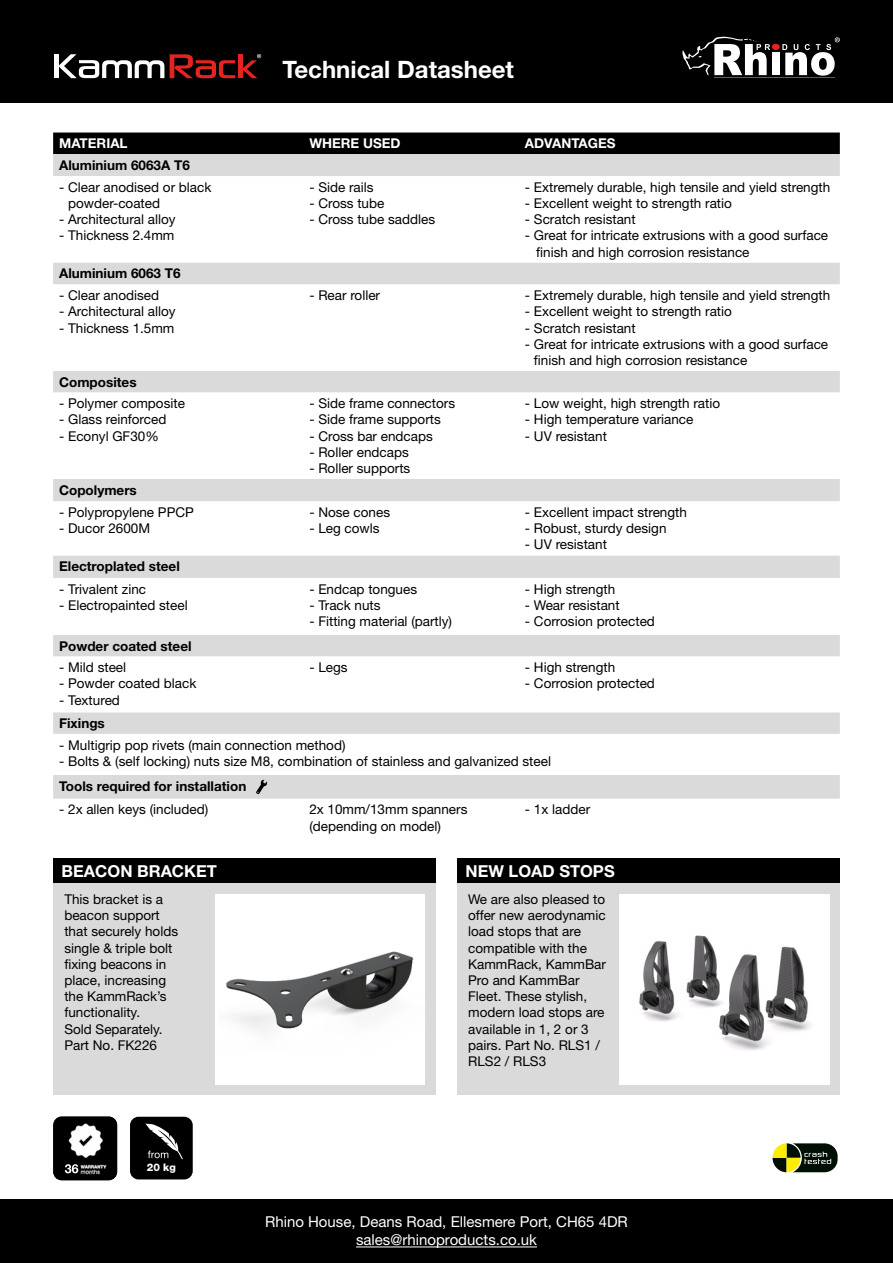
<style>
.page{position:relative;width:893px;height:1263px;background:#fff}
.page>*{position:absolute;margin:0;border:0;box-sizing:border-box;transform-origin:0 0}
.t1{font:700 24px "Helvetica Neue LT Pro";color:#fff}
.t2{font:700 16.5px "Helvetica Neue LT Pro";color:#fff}
.t3{font:15px/18px "Helvetica Neue LT Pro";color:#fff;text-align:center}
.t4{font:13.5px/16.2px "Helvetica Neue LT Pro";color:#000}
.t5{font:700 13.5px "Helvetica Neue LT Pro";color:#000}
.t6{font:700 13.5px "Helvetica Neue LT Pro";color:#fff}
.t7{font:800 10.5px "Helvetica Neue LT Pro";color:#fff}
</style>
<div class="page">
<div style="left:0;top:0;width:893px;height:102px;background:#000"></div>
<div style="left:772px;top:52px;width:8px;height:23px;background:#fff"></div>
<svg style="left:782px;top:37px;width:58px;height:39px"></svg>
<svg style="left:682px;top:37px;width:88px;height:38px"></svg>
<div style="left:772px;top:44px;width:8px;height:6px;background:#e5231f;border-radius:50%"></div>
<hr style="left:714px;top:77px;width:121px;height:1px;background:#e5231f">
<div style="left:0;top:1199px;width:893px;height:64px;background:#000"></div>
<hr style="left:238px;top:54px;width:4px;height:24px;background:#e5231f">
<svg style="left:170px;top:54px;width:65px;height:24px"></svg>
<div style="left:54px;top:54px;width:5px;height:24px;background:#fff"></div>
<svg style="left:59px;top:54px;width:105px;height:24px"></svg>
<svg style="left:242px;top:54px;width:19px;height:24px"></svg>
<div style="left:53px;top:858px;width:383px;height:25px;background:#000"></div>
<div style="left:457px;top:858px;width:383px;height:25px;background:#000"></div>
<div style="left:53px;top:883px;width:383px;height:212px;background:#dadada"></div>
<div style="left:457px;top:883px;width:383px;height:212px;background:#dadada"></div>
<div style="left:53px;top:133px;width:787px;height:21px;background:#000"></div>
<div style="left:53px;top:154px;width:787px;height:22px;background:#dadada"></div>
<svg style="left:53px;top:263px;width:787px;height:536px"></svg>
<svg style="left:256px;top:780px;width:11px;height:14px"></svg>
<hr style="left:356px;top:1246px;width:181px;height:1px;background:#fff">
<svg style="left:772px;top:1143px;width:66px;height:29px;background:#596032"></svg>
<svg style="left:53px;top:1116px;width:64px;height:64px"></svg>
<div style="left:215px;top:894px;width:210px;height:190px;background:#fff"></div>
<img style="left:226px;top:951px;width:188px;height:81px">
<img style="left:619px;top:894px;width:210px;height:190px">
<div style="left:130px;top:1117px;width:63px;height:62px;background:#000;border-radius:9px"></div>
<svg style="left:146px;top:1123px;width:37px;height:36px"></svg>
<h1 class="t1" style="left:282px;top:54px;width:233px">Technical Datasheet</h1>
<p class="t6" style="left:59px;top:135px;width:70px">MATERIAL</p>
<p class="t6" style="left:309px;top:135px;width:93px">WHERE USED</p>
<p class="t6" style="left:525px;top:135px;width:92px">ADVANTAGES</p>
<p class="t5" style="left:59px;top:156px;width:132px">Aluminium 6063A T6</p>
<p class="t4" style="left:68px;top:178px;width:145px;text-indent:-9px">- Clear anodised or black powder-coated</p>
<p class="t4" style="left:59px;top:211px;width:118px">- Architectural alloy</p>
<p class="t4" style="left:59px;top:227px;width:117px">- Thickness 2.4mm</p>
<p class="t4" style="left:309px;top:178px;width:66px">- Side rails</p>
<p class="t4" style="left:309px;top:195px;width:77px">- Cross tube</p>
<p class="t4" style="left:309px;top:211px;width:127px">- Cross tube saddles</p>
<p class="t4" style="left:525px;top:178px;width:307px">- Extremely durable, high tensile and yield strength</p>
<p class="t4" style="left:525px;top:195px;width:209px">- Excellent weight to strength ratio</p>
<p class="t4" style="left:525px;top:211px;width:112px">- Scratch resistant</p>
<p class="t4" style="left:536px;top:227px;width:293px;text-indent:-11px">- Great for intricate extrusions with a good surface finish and high corrosion resistance</p>
<p class="t5" style="left:59px;top:265px;width:123px">Aluminium 6063 T6</p>
<p class="t4" style="left:59px;top:287px;width:102px">- Clear anodised</p>
<p class="t4" style="left:59px;top:303px;width:118px">- Architectural alloy</p>
<p class="t4" style="left:59px;top:319px;width:117px">- Thickness 1.5mm</p>
<p class="t5" style="left:59px;top:373px;width:79px">Composites</p>
<p class="t4" style="left:59px;top:395px;width:127px">- Polymer composite</p>
<p class="t4" style="left:59px;top:411px;width:109px">- Glass reinforced</p>
<p class="t4" style="left:59px;top:427px;width:101px">- Econyl GF30%</p>
<p class="t5" style="left:59px;top:481px;width:79px">Copolymers</p>
<p class="t4" style="left:59px;top:504px;width:136px">- Polypropylene PPCP</p>
<p class="t4" style="left:59px;top:520px;width:93px">- Ducor 2600M</p>
<p class="t5" style="left:59px;top:558px;width:122px">Electroplated steel</p>
<p class="t4" style="left:59px;top:580px;width:88px">- Trivalent zinc</p>
<p class="t4" style="left:59px;top:597px;width:130px">- Electropainted steel</p>
<p class="t5" style="left:59px;top:637px;width:134px">Powder coated steel</p>
<p class="t4" style="left:59px;top:659px;width:69px">- Mild steel</p>
<p class="t4" style="left:59px;top:675px;width:139px">- Powder coated black</p>
<p class="t4" style="left:59px;top:691px;width:62px">- Textured</p>
<p class="t4" style="left:309px;top:287px;width:72px">- Rear roller</p>
<p class="t4" style="left:525px;top:287px;width:307px">- Extremely durable, high tensile and yield strength</p>
<p class="t4" style="left:525px;top:303px;width:209px">- Excellent weight to strength ratio</p>
<p class="t4" style="left:525px;top:319px;width:112px">- Scratch resistant</p>
<p class="t4" style="left:534px;top:335px;width:296px;text-indent:-9px">- Great for intricate extrusions with a good surface finish and high corrosion resistance</p>
<p class="t4" style="left:309px;top:395px;width:147px">- Side frame connectors</p>
<p class="t4" style="left:309px;top:411px;width:133px">- Side frame supports</p>
<p class="t4" style="left:309px;top:427px;width:125px">- Cross bar endcaps</p>
<p class="t4" style="left:309px;top:444px;width:101px">- Roller endcaps</p>
<p class="t4" style="left:309px;top:460px;width:103px">- Roller supports</p>
<p class="t4" style="left:309px;top:504px;width:82px">- Nose cones</p>
<p class="t4" style="left:309px;top:520px;width:72px">- Leg cowls</p>
<p class="t4" style="left:309px;top:580px;width:109px">- Endcap tongues</p>
<p class="t4" style="left:309px;top:597px;width:73px">- Track nuts</p>
<p class="t4" style="left:309px;top:613px;width:144px">- Fitting material (partly)</p>
<p class="t4" style="left:525px;top:395px;width:197px">- Low weight, high strength ratio</p>
<p class="t4" style="left:525px;top:411px;width:170px">- High temperature variance</p>
<p class="t4" style="left:525px;top:427px;width:84px">- UV resistant</p>
<p class="t4" style="left:525px;top:504px;width:164px">- Excellent impact strength</p>
<p class="t4" style="left:525px;top:520px;width:143px">- Robust, sturdy design</p>
<p class="t4" style="left:525px;top:536px;width:84px">- UV resistant</p>
<p class="t4" style="left:525px;top:580px;width:92px">- High strength</p>
<p class="t4" style="left:525px;top:597px;width:96px">- Wear resistant</p>
<p class="t4" style="left:525px;top:613px;width:132px">- Corrosion protected</p>
<p class="t4" style="left:309px;top:659px;width:40px">- Legs</p>
<p class="t4" style="left:525px;top:659px;width:92px">- High strength</p>
<p class="t4" style="left:525px;top:675px;width:132px">- Corrosion protected</p>
<p class="t5" style="left:59px;top:715px;width:47px">Fixings</p>
<p class="t4" style="left:59px;top:736px;width:288px">- Multigrip pop rivets (main connection method)</p>
<p class="t4" style="left:59px;top:752px;width:493px">- Bolts &amp; (self locking) nuts size M8, combination of stainless and galvanized steel</p>
<p class="t5" style="left:59px;top:777px;width:189px">Tools required for installation</p>
<p class="t4" style="left:59px;top:801px;width:151px">- 2x allen keys (included)</p>
<p class="t4" style="left:309px;top:801px;width:160px">2x 10mm/13mm spanners (depending on model)</p>
<p class="t4" style="left:525px;top:801px;width:67px">- 1x ladder</p>
<p class="t2" style="left:62px;top:860px;width:157px">BEACON BRACKET</p>
<p class="t2" style="left:465px;top:860px;width:151px">NEW LOAD STOPS</p>
<p class="t4" style="left:64px;top:891px;width:115px">This bracket is a beacon support that securely holds single &amp; triple bolt fixing beacons in place, increasing the KammRack’s functionality.<br>Sold Separately.<br>Part No. FK226</p>
<p class="t4" style="left:468px;top:891px;width:139px">We are also pleased to offer new aerodynamic load stops that are compatible with the<br>KammRack, KammBar<br>Pro and KammBar<br>Fleet. These stylish, modern load stops are available in 1, 2 or 3 pairs. Part No. RLS1 /<br>RLS2 / RLS3</p>
<p class="t7" style="left:147px;top:1161px;width:31px">20 kg</p>
<p class="t3" style="left:265px;top:1213px;width:364px">Rhino House, Deans Road, Ellesmere Port, CH65 4DR sales@rhinoproducts.co.uk</p>
</div>
